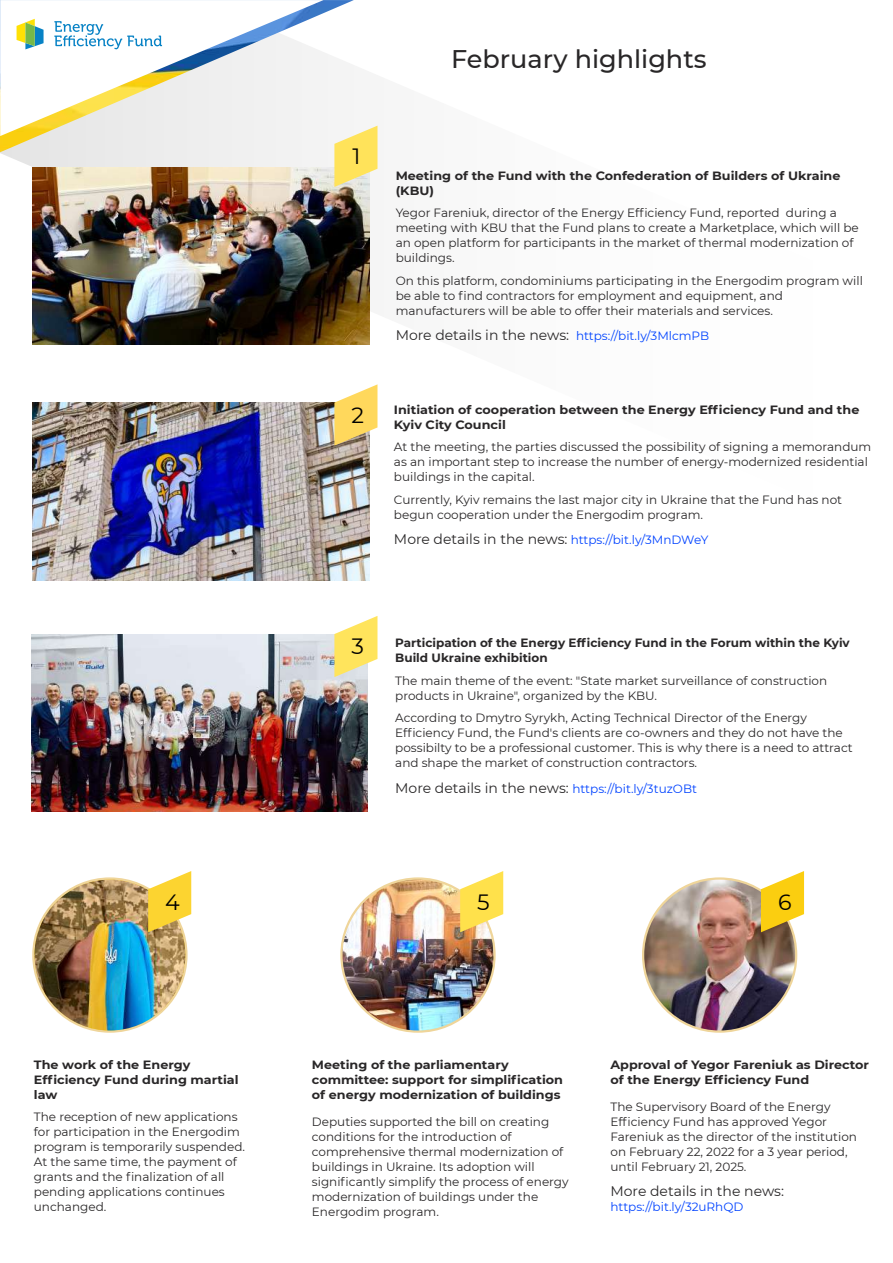
<style>
.page{position:relative;width:893px;height:1263px;background:#fff}
.page>*{position:absolute;margin:0;border:0;box-sizing:border-box;transform-origin:0 0}
.t1{font:500 25.5px "Montserrat";color:#292728}
.t2{font:22.05px "Montserrat";color:#000}
.t3{font:13.95px "Montserrat";color:#292728}
.t4{font:12px/15px "Montserrat";color:#292728}
.t5{font:700 12px/15px "Montserrat";color:#292728;scale:1.06 1}
.t6{font:12px "Montserrat";color:#0043ff}
.t7{font:700 12px/15px "Montserrat";color:#292728}
.s1{font-size:13.95px;color:#292728}
</style>
<div class="page">
<svg style="left:0;top:125px;width:378px;height:410px"></svg>
<img style="left:0;top:0;width:354px;height:152px">
<svg style="left:0;top:0;width:323px;height:136px"></svg>
<img style="left:32px;top:635px;width:335px;height:177px">
<img style="left:32px;top:168px;width:338px;height:177px">
<img style="left:32px;top:403px;width:337px;height:177px">
<svg style="left:334px;top:384px;width:43px;height:62px"></svg>
<svg style="left:334px;top:616px;width:43px;height:61px"></svg>
<svg style="left:334px;top:126px;width:43px;height:61px"></svg>
<div style="left:340px;top:877px;width:156px;height:156px;border:4px solid #efd59a;border-radius:50%"></div>
<img style="left:343px;top:880px;width:150px;height:150px;border-radius:75px">
<div style="left:32px;top:877px;width:156px;height:156px;border:4px solid #efd59a;border-radius:50%"></div>
<img style="left:34px;top:880px;width:151px;height:150px;border-radius:75px">
<img style="left:644px;top:880px;width:151px;height:150px;border-radius:75px">
<svg style="left:148px;top:871px;width:43px;height:61px"></svg>
<svg style="left:460px;top:871px;width:43px;height:61px"></svg>
<svg style="left:761px;top:871px;width:43px;height:61px"></svg>
<h2 class="t2" style="left:353px;top:141px;width:9px">1</h2>
<h2 class="t2" style="left:351px;top:400px;width:14px">2</h2>
<h1 class="t1" style="left:451px;top:41px;width:257px">February highlights</h1>
<p class="t5" style="left:396px;top:167px;width:421px">Meeting of the Fund with the Confederation of Builders of Ukraine (KBU)</p>
<p class="t4" style="left:396px;top:205px;width:465px">Yegor Fareniuk, director of the Energy Efficiency Fund, reported during a meeting with KBU that the Fund plans to create a Marketplace, which will be an open platform for participants in the market of thermal modernization of buildings.</p>
<p class="t4" style="left:396px;top:273px;width:469px">On this platform, condominiums participating in the Energodim program will be able to find contractors for employment and equipment, and manufacturers will be able to offer their materials and services.</p>
<p class="t6" style="left:396px;top:328px;width:315px"><span class="s1">More details in the news:</span> https://bit.ly/3MlcmPB</p>
<p class="t5" style="left:394px;top:401px;width:441px">Initiation of cooperation between the Energy Efficiency Fund and the<br>Kyiv City Council</p>
<p class="t4" style="left:394px;top:439px;width:479px">At the meeting, the parties discussed the possibility of signing a memorandum as an important step to increase the number of energy-modernized residential buildings in the capital.</p>
<p class="t4" style="left:394px;top:491px;width:450px">Currently, Kyiv remains the last major city in Ukraine that the Fund has not begun cooperation under the Energodim program.</p>
<p class="t6" style="left:394px;top:532px;width:316px"><span class="s1">More details in the news:</span> https://bit.ly/3MnDWeY</p>
<h2 class="t2" style="left:351px;top:631px;width:14px">3</h2>
<p class="t7" style="left:395px;top:635px;width:456px">Participation of the Energy Efficiency Fund in the Forum within the Kyiv<br>Build Ukraine exhibition</p>
<p class="t4" style="left:395px;top:673px;width:433px">The main theme of the event: "State market surveillance of construction products in Ukraine", organized by the KBU.</p>
<p class="t4" style="left:395px;top:710px;width:459px">According to Dmytro Syrykh, Acting Technical Director of the Energy Efficiency Fund, the Fund's clients are co-owners and they do not have the possibilty to be a professional customer. This is why there is a need to attract and shape the market of construction contractors.</p>
<p class="t6" style="left:395px;top:780px;width:303px"><span class="s1">More details in the news:</span> https://bit.ly/3tuzOBt</p>
<h2 class="t2" style="left:165px;top:886px;width:16px">4</h2>
<h2 class="t2" style="left:477px;top:886px;width:14px">5</h2>
<h2 class="t2" style="left:778px;top:886px;width:15px">6</h2>
<p class="t5" style="left:34px;top:1056px;width:195px">The work of the Energy<br>Efficiency Fund during martial law</p>
<p class="t4" style="left:34px;top:1109px;width:213px">The reception of new applications for participation in the Energodim program is temporarily suspended.<br>At the same time, the payment of grants and the finalization of all pending applications continues unchanged.</p>
<p class="t5" style="left:312px;top:1056px;width:238px">Meeting of the parliamentary committee: support for simplification of energy modernization of buildings</p>
<p class="t4" style="left:312px;top:1113px;width:258px">Deputies supported the bill on creating conditions for the introduction of comprehensive thermal modernization of buildings in Ukraine. Its adoption will significantly simplify the process of energy modernization of buildings under the Energodim program.</p>
<p class="t5" style="left:610px;top:1056px;width:245px">Approval of Yegor Fareniuk as Director of the Energy Efficiency Fund</p>
<p class="t4" style="left:610px;top:1098px;width:248px">The Supervisory Board of the Energy Efficiency Fund has approved Yegor Fareniuk as the director of the institution on February 22, 2022 for a 3 year period, until February 21, 2025.</p>
<p class="t3" style="left:610px;top:1181px;width:175px">More details in the news:</p>
<p class="t6" style="left:610px;top:1198px;width:134px">https://bit.ly/32uRhQD</p>
</div>
